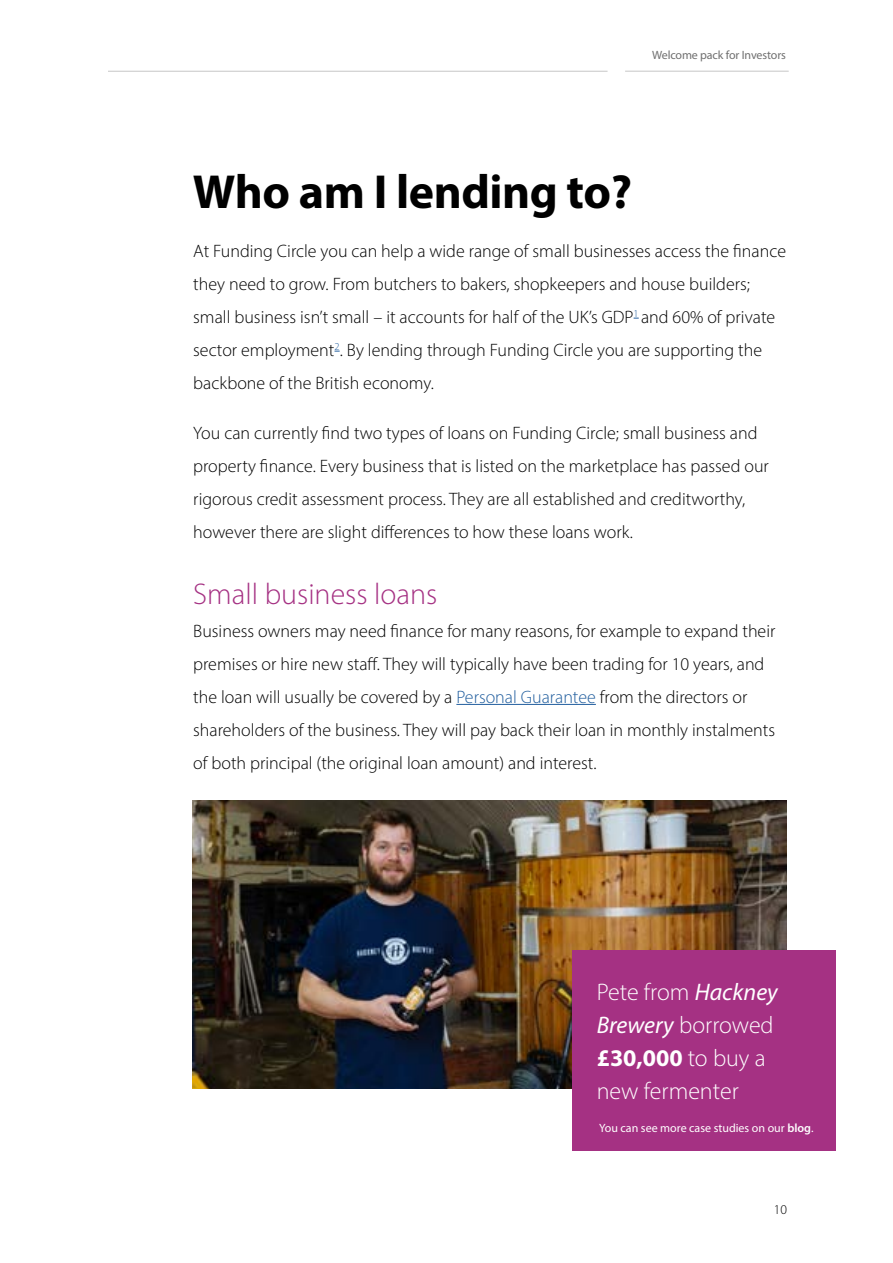
<style>
.page{position:relative;width:893px;height:1263px;background:#fff}
.page>*{position:absolute;margin:0;border:0;box-sizing:border-box;transform-origin:0 0}
.t1{font:700 48px "Myriad Pro";letter-spacing:-.01em;color:#000}
.t2{font:300 30px "Myriad Pro";color:#a53183}
.t3{font:300 24px/33px "Myriad Pro";color:#fff}
.t4{font:300 18px/33px "Myriad Pro";color:#000}
.t5{font:300 13.5px "Myriad Pro";color:#000}
.t6{font:12px "Myriad Pro";color:#fff}
.t7{font:12px "Myriad Pro";letter-spacing:-.01em;color:#707070}
.s1{color:#215e9e}
.s2{font-weight:400;font-style:italic}
.s3{font-weight:700}
.s4{font-weight:600}
</style>
<div class="page">
<hr style="left:108px;top:71px;width:500px;height:1px;background:#c6c6c6">
<hr style="left:625px;top:71px;width:164px;height:1px;background:#c6c6c6">
<hr style="left:456px;top:704px;width:140px;height:1px;background:#215e9e">
<img style="left:193px;top:801px;width:594px;height:287px">
<div style="left:572px;top:950px;width:264px;height:200px;background:#a53183"></div>
<p class="t7" style="left:652px;top:48px;width:135px">Welcome pack for Investors</p>
<h1 class="t1" style="left:193px;top:160px;width:441px">Who am I lending to?</h1>
<p class="t4" style="left:193px;top:234px;width:594px">At Funding Circle you can help a wide range of small businesses access the finance they need to grow. From butchers to bakers, shopkeepers and house builders; small business isn’t small – it accounts for half of the UK’s GDP<sup>1</sup> and 60% of private sector employment<sup>2</sup>. By lending through Funding Circle you are supporting the backbone of the British economy.</p>
<p class="t4" style="left:193px;top:416px;width:577px">You can currently find two types of loans on Funding Circle; small business and property finance. Every business that is listed on the marketplace has passed our rigorous credit assessment process. They are all established and creditworthy, however there are slight differences to how these loans work.</p>
<h2 class="t2" style="left:193px;top:575px;width:246px">Small business loans</h2>
<p class="t4" style="left:193px;top:614px;width:584px">Business owners may need finance for many reasons, for example to expand their premises or hire new staff. They will typically have been trading for 10 years, and the loan will usually be covered by a <span class="s1">Personal Guarantee</span> from the directors or shareholders of the business. They will pay back their loan in monthly instalments of both principal (the original loan amount) and interest.</p>
<h3 class="t3" style="left:597px;top:975px;width:183px">Pete from <span class="s2">Hackney<br>Brewery</span> borrowed <span class="s3">£30,000</span> to buy a new fermenter</h3>
<p class="t6" style="left:599px;top:1120px;width:216px">You can see more case studies on our <span class="s4">blog</span>.</p>
<p class="t5" style="left:774px;top:1201px;width:15px">10</p>
</div>
